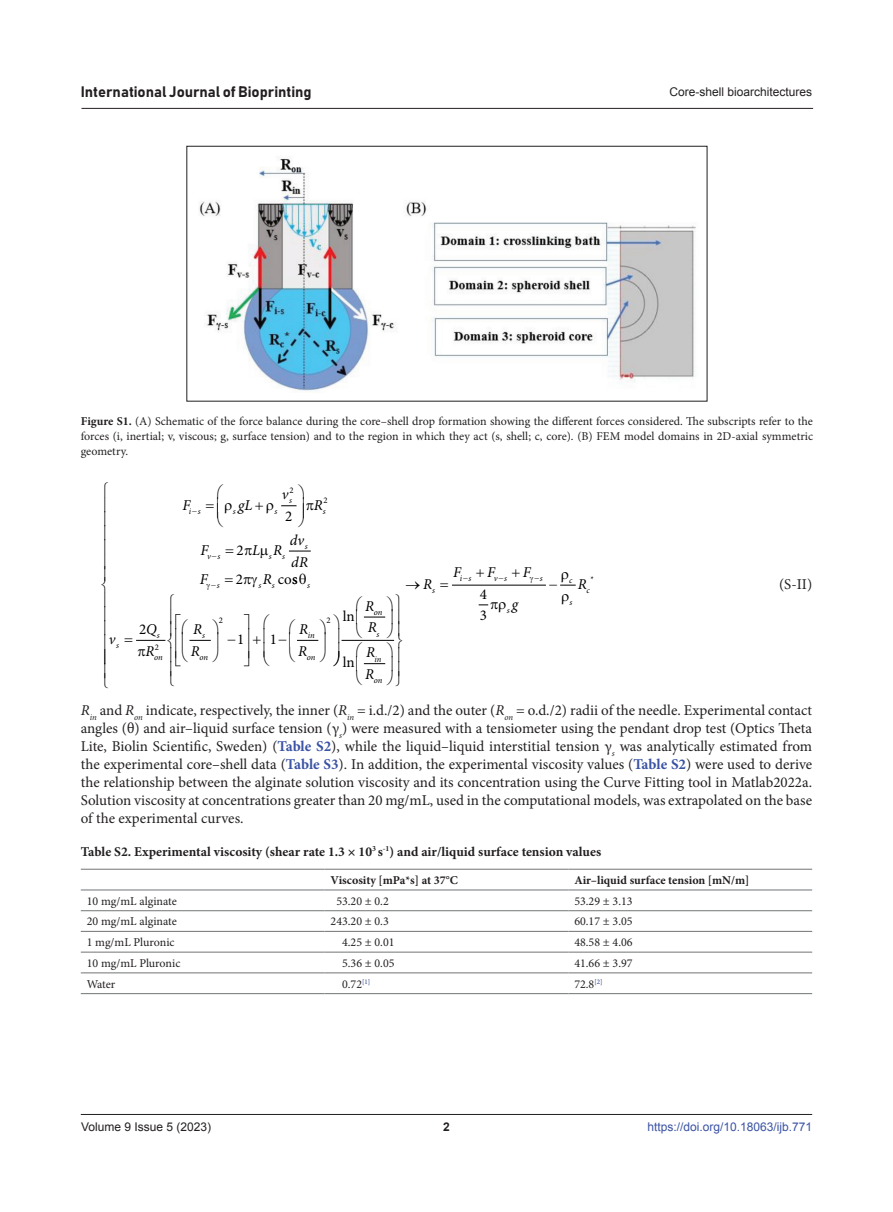
<style>
.page{position:relative;width:893px;height:1212px;background:#fff}
.page>*{position:absolute;margin:0;border:0;box-sizing:border-box;transform-origin:0 0}
.body_text_first{font:15px/18px "Minion Pro";color:#231f20;text-align:justify}
.t1{font:15px "Bahnschrift";color:#231f20}
.t2{font:italic 15px/22px "Minion Pro";color:#000}
.t3{font:15px/29.1px "Minion Pro";color:#000}
.body_text{font:15px "Minion Pro";color:#231f20}
.TCaption{font:700 13.5px "Minion Pro";color:#231f20}
.figLends{font:12px/15px "Minion Pro";color:#231f20;text-align:justify}
.tbody{font:12px "Minion Pro";color:#231f20}
.thead{font:700 12px "Minion Pro";color:#231f20}
.t4{font:12px "Arial";color:#231f20}
.t5{font:12px "Arial";color:#3a53a3}
.t6{font:700 12px "Arial";color:#231f20}
.t7{font:italic 8.7px "Minion Pro";letter-spacing:-.005em;color:#000}
.t8{font:8.7px "Minion Pro";color:#000}
.s1{font-weight:700}
.s2{font-style:italic}
.s3{font-style:normal}
.s4{font-weight:700;color:#3a53a3}
</style>
<div class="page">
<hr style="left:81px;top:1114px;width:731px;height:1px;background:#231f20">
<hr style="left:81px;top:108px;width:732px;height:1px;background:#231f20">
<svg style="left:289px;top:551px;width:22px;height:1px"></svg>
<hr style="left:342px;top:640px;width:52px;height:1px;background:#000">
<hr style="left:452px;top:585px;width:94px;height:1px;background:#000">
<hr style="left:81px;top:869px;width:244px;height:1px;background:#818385">
<hr style="left:325px;top:869px;width:243px;height:1px;background:#818385">
<hr style="left:568px;top:869px;width:244px;height:1px;background:#818385">
<hr style="left:81px;top:889px;width:244px;height:1px;background:#818385">
<hr style="left:325px;top:889px;width:243px;height:1px;background:#818385">
<hr style="left:568px;top:889px;width:244px;height:1px;background:#818385">
<hr style="left:81px;top:910px;width:244px;height:1px;background:#818385">
<hr style="left:325px;top:910px;width:243px;height:1px;background:#818385">
<hr style="left:568px;top:910px;width:244px;height:1px;background:#818385">
<hr style="left:81px;top:931px;width:244px;height:1px;background:#818385">
<hr style="left:325px;top:931px;width:243px;height:1px;background:#818385">
<hr style="left:568px;top:931px;width:244px;height:1px;background:#818385">
<hr style="left:81px;top:951px;width:244px;height:2px;background:#818385">
<hr style="left:325px;top:951px;width:243px;height:2px;background:#818385">
<hr style="left:568px;top:951px;width:244px;height:2px;background:#818385">
<hr style="left:81px;top:972px;width:244px;height:1px;background:#818385">
<hr style="left:325px;top:972px;width:243px;height:1px;background:#818385">
<hr style="left:568px;top:972px;width:244px;height:1px;background:#818385">
<hr style="left:81px;top:993px;width:244px;height:1px;background:#818385">
<hr style="left:325px;top:993px;width:243px;height:1px;background:#818385">
<hr style="left:568px;top:993px;width:244px;height:1px;background:#818385">
<img style="left:199px;top:158px;width:497px;height:234px">
<div style="left:187px;top:146px;width:520px;height:255px;border:1px solid #231f20"></div>
<svg style="left:281px;top:505px;width:16px;height:2px"></svg>
<svg style="left:297px;top:639px;width:22px;height:2px"></svg>
<svg style="left:136px;top:639px;width:75px;height:2px"></svg>
<svg style="left:356px;top:616px;width:39px;height:49px"></svg>
<svg style="left:479px;top:604px;width:10px;height:2px"></svg>
<svg style="left:560px;top:584px;width:16px;height:2px"></svg>
<p class="t1" style="left:81px;top:83px;width:232px">International Journal of Bioprinting</p>
<p class="t4" style="left:669px;top:84px;width:144px">Core-shell bioarchitectures</p>
<p class="figLends" style="left:81px;top:414px;width:734px"><span class="s1">Figure S1.</span> (A) Schematic of the force balance during the core–shell drop formation showing the different forces considered. The subscripts refer to the forces (i, inertial; v, viscous; g, surface tension) and to the region in which they act (s, shell; c, core). (B) FEM model domains in 2D-axial symmetric geometry.</p>
<p class="t2" style="left:109px;top:629px;width:8px">v</p>
<p class="t7" style="left:116px;top:640px;width:4px">s</p>
<p class="t8" style="left:290px;top:484px;width:6px">2</p>
<p class="t2" style="left:282px;top:484px;width:8px">v</p>
<p class="t7" style="left:289px;top:495px;width:4px">s</p>
<p class="t2" style="left:182px;top:494px;width:9px">F</p>
<p class="t2" style="left:238px;top:494px;width:16px">gL</p>
<p class="t7" style="left:189px;top:506px;width:13px">i s</p>
<p class="t7" style="left:233px;top:506px;width:4px">s</p>
<p class="t7" style="left:274px;top:506px;width:4px">s</p>
<p class="t3" style="left:285px;top:502px;width:9px">2</p>
<p class="t8" style="left:323px;top:494px;width:6px">2</p>
<p class="t2" style="left:314px;top:494px;width:10px">R</p>
<p class="t7" style="left:323px;top:506px;width:4px">s</p>
<p class="t2" style="left:200px;top:540px;width:9px">F</p>
<p class="t2" style="left:252px;top:540px;width:32px">L R</p>
<p class="t2" style="left:290px;top:529px;width:20px">dv dR</p>
<p class="t2" style="left:200px;top:569px;width:9px">F</p>
<p class="t3" style="left:263px;top:565px;width:49px"><span class="s2">R</span> cos <sub>s</sub></p>
<p class="t7" style="left:305px;top:541px;width:4px">s</p>
<p class="t3" style="left:236px;top:535px;width:9px">2<br>2</p>
<p class="t7" style="left:207px;top:551px;width:15px">v s</p>
<p class="t7" style="left:269px;top:551px;width:18px">s s</p>
<p class="t7" style="left:217px;top:580px;width:4px">s</p>
<p class="t7" style="left:258px;top:580px;width:18px">s s</p>
<p class="t8" style="left:219px;top:614px;width:6px">2</p>
<p class="t3" style="left:326px;top:601px;width:30px"><sub>2</sub> ln</p>
<p class="t3" style="left:343px;top:648px;width:13px">ln</p>
<p class="t2" style="left:139px;top:618px;width:19px;text-align:center"><span class="s3">2</span>Q<br>R</p>
<p class="t2" style="left:191px;top:619px;width:13px">R<br>R</p>
<p class="t2" style="left:298px;top:619px;width:11px">R<br>R</p>
<p class="t7" style="left:308px;top:630px;width:8px">in</p>
<p class="t7" style="left:307px;top:652px;width:10px">on</p>
<p class="t7" style="left:157px;top:630px;width:4px">s</p>
<p class="t7" style="left:154px;top:652px;width:10px">on</p>
<p class="t7" style="left:202px;top:630px;width:4px">s</p>
<p class="t7" style="left:199px;top:652px;width:10px">on</p>
<p class="t3" style="left:237px;top:625px;width:9px">1</p>
<p class="t3" style="left:270px;top:625px;width:9px">1</p>
<p class="t8" style="left:155px;top:641px;width:6px">2</p>
<p class="t2" style="left:365px;top:596px;width:13px;line-height:21.5px">R<br>R</p>
<p class="t2" style="left:365px;top:642px;width:11px;line-height:21.5px">R<br>R</p>
<p class="t7" style="left:374px;top:607px;width:10px">on</p>
<p class="t7" style="left:377px;top:628px;width:4px">s</p>
<p class="t7" style="left:375px;top:654px;width:8px">in</p>
<p class="t7" style="left:374px;top:675px;width:10px">on</p>
<p class="t2" style="left:423px;top:574px;width:10px">R</p>
<p class="t7" style="left:432px;top:585px;width:4px">s</p>
<p class="t2" style="left:453px;top:562px;width:9px">F</p>
<p class="t2" style="left:487px;top:562px;width:9px">F</p>
<p class="t2" style="left:523px;top:562px;width:9px">F</p>
<p class="t2" style="left:512px;top:593px;width:8px">g</p>
<p class="t7" style="left:460px;top:573px;width:13px">i s</p>
<p class="t7" style="left:494px;top:573px;width:15px">v s</p>
<p class="t7" style="left:540px;top:573px;width:4px">s</p>
<p class="t7" style="left:507px;top:605px;width:4px">s</p>
<p class="t3" style="left:480px;top:584px;width:9px;line-height:20.9px">4<br>3</p>
<p class="t8" style="left:591px;top:573px;width:5px">*</p>
<p class="t7" style="left:569px;top:575px;width:5px">c</p>
<p class="t7" style="left:570px;top:597px;width:4px">s</p>
<p class="t2" style="left:578px;top:574px;width:10px">R</p>
<p class="t7" style="left:586px;top:585px;width:5px">c</p>
<p class="body_text" style="left:779px;top:574px;width:35px">(S-II)</p>
<p class="body_text_first" style="left:81px;top:701px;width:733px"><span class="s2">R</span><sub>in</sub> and <span class="s2">R</span><sub>on</sub> indicate, respectively, the inner (<span class="s2">R</span><sub>in</sub> = i.d./2) and the outer (<span class="s2">R</span><sub>on</sub> = o.d./2) radii of the needle. Experimental contact angles (θ) and air–liquid surface tension (γ<sub>s</sub>) were measured with a tensiometer using the pendant drop test (Optics Theta Lite, Biolin Scientific, Sweden) (<span class="s4">Table S2</span>), while the liquid–liquid interstitial tension γ<sub>s</sub> was analytically estimated from the experimental core–shell data (<span class="s4">Table S3</span>). In addition, the experimental viscosity values (<span class="s4">Table S2</span>) were used to derive the relationship between the alginate solution viscosity and its concentration using the Curve Fitting tool in Matlab2022a.<br>Solution viscosity at concentrations greater than 20 mg/mL, used in the computational models, was extrapolated on the base of the experimental curves.</p>
<p class="TCaption" style="left:81px;top:842px;width:522px">Table S2. Experimental viscosity (shear rate 1.3 × 10<sup>3</sup> s<sup>-1</sup>) and air/liquid surface tension values</p>
<p class="thead" style="left:331px;top:872px;width:129px">Viscosity [mPa*s] at 37°C</p>
<p class="thead" style="left:574px;top:872px;width:176px">Air–liquid surface tension [mN/m]</p>
<p class="tbody" style="left:87px;top:893px;width:92px">10 mg/mL alginate</p>
<p class="tbody" style="left:336px;top:893px;width:54px">53.20 ± 0.2</p>
<p class="tbody" style="left:574px;top:893px;width:60px">53.29 ± 3.13</p>
<p class="tbody" style="left:87px;top:913px;width:92px">20 mg/mL alginate</p>
<p class="tbody" style="left:331px;top:913px;width:60px">243.20 ± 0.3</p>
<p class="tbody" style="left:574px;top:913px;width:60px">60.17 ± 3.05</p>
<p class="tbody" style="left:87px;top:934px;width:89px">1 mg/mL Pluronic</p>
<p class="tbody" style="left:342px;top:934px;width:54px">4.25 ± 0.01</p>
<p class="tbody" style="left:574px;top:934px;width:60px">48.58 ± 4.06</p>
<p class="tbody" style="left:87px;top:955px;width:95px">10 mg/mL Pluronic</p>
<p class="tbody" style="left:342px;top:955px;width:54px">5.36 ± 0.05</p>
<p class="tbody" style="left:574px;top:955px;width:60px">41.66 ± 3.97</p>
<p class="tbody" style="left:87px;top:976px;width:30px">Water</p>
<p class="tbody" style="left:342px;top:976px;width:30px">0.72<sup>[1]</sup></p>
<p class="tbody" style="left:574px;top:976px;width:30px">72.8<sup>[2]</sup></p>
<p class="t4" style="left:81px;top:1119px;width:132px">Volume 9 Issue 5 (2023)</p>
<p class="t6" style="left:443px;top:1119px;width:8px">2</p>
<p class="t5" style="left:647px;top:1119px;width:166px">https://doi.org/10.18063/ijb.771</p>
</div>
